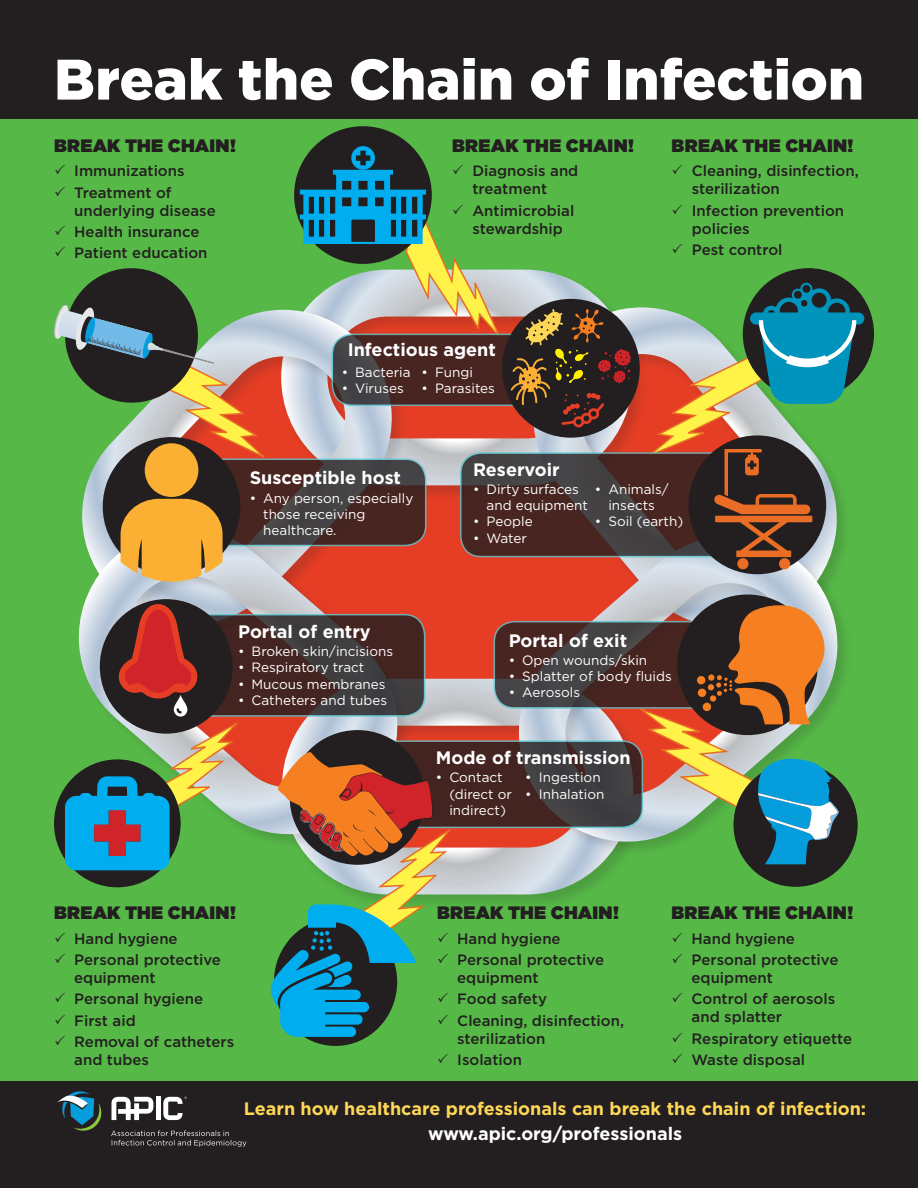
<style>
.page{position:relative;width:918px;height:1188px;background:#fff}
.page>*{position:absolute;margin:0;border:0;box-sizing:border-box;transform-origin:0 0}
.t1{font:900 57px "Gotham";color:#fff}
.Header_-_1{font:700 18px "Gotham";color:#fff}
.Break_header{font:900 18px "Gotham";letter-spacing:.015em;color:#231f20}
.t2{font:700 18px "Gotham";color:#fed756}
.t3{font:500 15px/18px "Gotham";color:#231f20}
.t4{font:13.5px/16.2px "Gotham";color:#fff}
</style>
<div class="page">
<div style="left:0;top:0;width:918px;height:1166px;background:#56b947"></div>
<div style="left:107px;top:301px;width:708px;height:563px;background:#e53e25;border-radius:50%"></div>
<svg style="left:408px;top:270px;width:199px;height:215px"></svg>
<div style="left:280px;top:677px;width:369px;height:233px;background:#231f20;opacity:.17"></div>
<svg style="left:413px;top:679px;width:220px;height:216px"></svg>
<svg style="left:531px;top:307px;width:110px;height:145px"></svg>
<svg style="left:272px;top:310px;width:121px;height:149px"></svg>
<div style="left:517px;top:535px;width:336px;height:322px;background:#231f20;opacity:.17"></div>
<svg style="left:517px;top:557px;width:322px;height:287px"></svg>
<svg style="left:84px;top:546px;width:315px;height:290px"></svg>
<svg style="left:461px;top:453px;width:303px;height:104px;fill:#472521"></svg>
<div style="left:460px;top:452px;width:304px;height:105px;border:2px solid #58c6cf;border-radius:20px"></div>
<svg style="left:191px;top:615px;width:234px;height:101px;fill:#432420"></svg>
<div style="left:190px;top:614px;width:235px;height:103px;border:2px solid #58c6cf;border-radius:20px"></div>
<svg style="left:198px;top:459px;width:228px;height:87px;fill:#462522"></svg>
<div style="left:198px;top:459px;width:228px;height:87px;border:2px solid #58c6cf;border-radius:20px"></div>
<svg style="left:374px;top:741px;width:268px;height:86px"></svg>
<div style="left:374px;top:740px;width:269px;height:88px;border:2px solid #58c6cf;border-radius:20px"></div>
<div style="left:290px;top:730px;width:135px;height:135px;background:#231f20;border-radius:50%"></div>
<div style="left:294px;top:126px;width:138px;height:138px;background:#231f20;border-radius:50%"></div>
<svg style="left:300px;top:146px;width:205px;height:199px"></svg>
<svg style="left:54px;top:268px;width:218px;height:314px"></svg>
<div style="left:54px;top:759px;width:127px;height:128px;background:#231f20;border-radius:50%"></div>
<svg style="left:65px;top:604px;width:180px;height:266px"></svg>
<div style="left:274px;top:918px;width:123px;height:128px;background:#231f20;border-radius:50%"></div>
<svg style="left:269px;top:751px;width:189px;height:286px"></svg>
<div style="left:743px;top:269px;width:130px;height:130px;background:#231f20;border-radius:50%"></div>
<div style="left:750px;top:312px;width:114px;height:13px;background:#0093bb;border-radius:6px"></div>
<div style="left:688px;top:435px;width:138px;height:139px;background:#231f20;border-radius:50%"></div>
<div style="left:737px;top:558px;width:12px;height:11px;background:#e96d24;border-radius:50%"></div>
<div style="left:779px;top:558px;width:11px;height:11px;background:#e96d24;border-radius:50%"></div>
<svg style="left:641px;top:283px;width:215px;height:274px"></svg>
<svg style="left:494px;top:622px;width:263px;height:86px;fill:#463f41"></svg>
<div style="left:494px;top:621px;width:264px;height:88px;border:2px solid #58c6cf;border-radius:20px"></div>
<svg style="left:332px;top:334px;width:215px;height:71px;fill:#492521"></svg>
<div style="left:332px;top:334px;width:216px;height:72px;border:2px solid #58c6cf;border-radius:20px"></div>
<div style="left:502px;top:299px;width:138px;height:139px;background:#231f20;border-radius:50%"></div>
<svg style="left:511px;top:309px;width:120px;height:118px"></svg>
<div style="left:734px;top:763px;width:124px;height:124px;background:#231f20;border-radius:50%"></div>
<svg style="left:632px;top:594px;width:207px;height:270px"></svg>
<div style="left:0;top:1081px;width:918px;height:107px;background:#231f20"></div>
<svg style="left:57px;top:1091px;width:45px;height:40px"></svg>
<div style="left:156px;top:1097px;width:5px;height:23px;background:#fff"></div>
<svg style="left:111px;top:1097px;width:42px;height:23px"></svg>
<svg style="left:163px;top:1096px;width:24px;height:24px"></svg>
<svg style="left:111px;top:1130px;width:135px;height:17px"></svg>
<div style="left:0;top:0;width:918px;height:118px;background:#231f20"></div>
<p class="t1" style="left:54px;top:45px;width:812px">Break the Chain of Infection</p>
<p class="Break_header" style="left:54px;top:134px;width:183px">BREAK THE CHAIN!</p>
<p class="t3" style="left:54px;top:162px;width:132px">✓ Immunizations</p>
<p class="t3" style="left:74px;top:183px;width:143px;text-indent:-20px">✓ Treatment of underlying disease</p>
<p class="t3" style="left:54px;top:222px;width:147px">✓ Health insurance</p>
<p class="t3" style="left:54px;top:244px;width:155px">✓ Patient education</p>
<p class="Break_header" style="left:452px;top:134px;width:183px">BREAK THE CHAIN!</p>
<p class="t3" style="left:472px;top:162px;width:107px;text-indent:-20px">✓ Diagnosis and treatment</p>
<p class="t3" style="left:452px;top:201px;width:124px;text-align:center">✓ Antimicrobial stewardship</p>
<p class="Break_header" style="left:672px;top:134px;width:183px">BREAK THE CHAIN!</p>
<p class="t3" style="left:692px;top:162px;width:168px;text-indent:-20px">✓ Cleaning, disinfection, sterilization</p>
<p class="t3" style="left:692px;top:201px;width:154px;text-indent:-20px">✓ Infection prevention policies</p>
<p class="t3" style="left:672px;top:240px;width:112px">✓ Pest control</p>
<p class="Header_-_1" style="left:348px;top:339px;width:150px">Infectious agent</p>
<p class="t4" style="left:422px;top:364px;width:53px">• Fungi</p>
<p class="t4" style="left:422px;top:380px;width:75px">• Parasites</p>
<p class="t4" style="left:342px;top:364px;width:70px">• Bacteria</p>
<p class="t4" style="left:342px;top:380px;width:64px">• Viruses</p>
<p class="Header_-_1" style="left:250px;top:467px;width:153px">Susceptible host</p>
<p class="t4" style="left:263px;top:490px;width:152px;text-indent:-14px">• Any person, especially those receiving healthcare.</p>
<p class="Header_-_1" style="left:473px;top:459px;width:88px">Reservoir</p>
<p class="t4" style="left:487px;top:481px;width:103px;text-indent:-14px">• Dirty surfaces and equipment</p>
<p class="t4" style="left:473px;top:513px;width:61px">• People</p>
<p class="t4" style="left:473px;top:530px;width:55px">• Water</p>
<p class="t4" style="left:595px;top:481px;width:75px;text-align:center">• Animals/ insects</p>
<p class="t4" style="left:595px;top:513px;width:90px">• Soil (earth)</p>
<p class="Header_-_1" style="left:238px;top:621px;width:134px">Portal of entry</p>
<p class="t4" style="left:238px;top:643px;width:157px">• Broken skin/incisions</p>
<p class="t4" style="left:238px;top:659px;width:128px">• Respiratory tract</p>
<p class="t4" style="left:238px;top:676px;width:149px">• Mucous membranes</p>
<p class="t4" style="left:238px;top:692px;width:151px">• Catheters and tubes</p>
<p class="Break_header" style="left:54px;top:902px;width:183px">BREAK THE CHAIN!</p>
<p class="t3" style="left:54px;top:930px;width:125px">✓ Hand hygiene</p>
<p class="t3" style="left:74px;top:951px;width:148px;text-indent:-20px">✓ Personal protective equipment</p>
<p class="t3" style="left:54px;top:990px;width:151px">✓ Personal hygiene</p>
<p class="t3" style="left:54px;top:1011px;width:83px">✓ First aid</p>
<p class="t3" style="left:74px;top:1033px;width:162px;text-indent:-20px">✓ Removal of catheters and tubes</p>
<p class="Header_-_1" style="left:509px;top:629px;width:120px">Portal of exit</p>
<p class="t4" style="left:509px;top:652px;width:140px">• Open wounds/skin</p>
<p class="t4" style="left:509px;top:668px;width:165px">• Splatter of body fluids</p>
<p class="t4" style="left:509px;top:684px;width:73px">• Aerosols</p>
<p class="Header_-_1" style="left:436px;top:747px;width:196px">Mode of transmission</p>
<p class="t4" style="left:449px;top:769px;width:64px;text-indent:-14px">• Contact (direct or indirect)</p>
<p class="t4" style="left:525px;top:769px;width:77px">• Ingestion</p>
<p class="t4" style="left:525px;top:786px;width:81px">• Inhalation</p>
<p class="Break_header" style="left:437px;top:902px;width:183px">BREAK THE CHAIN!</p>
<p class="t3" style="left:437px;top:930px;width:125px">✓ Hand hygiene</p>
<p class="t3" style="left:457px;top:951px;width:148px;text-indent:-20px">✓ Personal protective equipment</p>
<p class="t3" style="left:437px;top:990px;width:112px">✓ Food safety</p>
<p class="t3" style="left:457px;top:1011px;width:168px;text-indent:-20px">✓ Cleaning, disinfection, sterilization</p>
<p class="t3" style="left:437px;top:1051px;width:86px">✓ Isolation</p>
<p class="Break_header" style="left:671px;top:902px;width:183px">BREAK THE CHAIN!</p>
<p class="t3" style="left:671px;top:930px;width:125px">✓ Hand hygiene</p>
<p class="t3" style="left:692px;top:951px;width:148px;text-indent:-20px">✓ Personal protective equipment</p>
<p class="t3" style="left:692px;top:990px;width:145px;text-indent:-20px">✓ Control of aerosols and splatter</p>
<p class="t3" style="left:671px;top:1029px;width:182px">✓ Respiratory etiquette</p>
<p class="t3" style="left:671px;top:1051px;width:135px">✓ Waste disposal</p>
<p class="t2" style="left:244px;top:1097px;width:624px">Learn how healthcare professionals can break the chain of infection:</p>
<p class="Header_-_1" style="left:428px;top:1123px;width:256px">www.apic.org/professionals</p>
</div>
